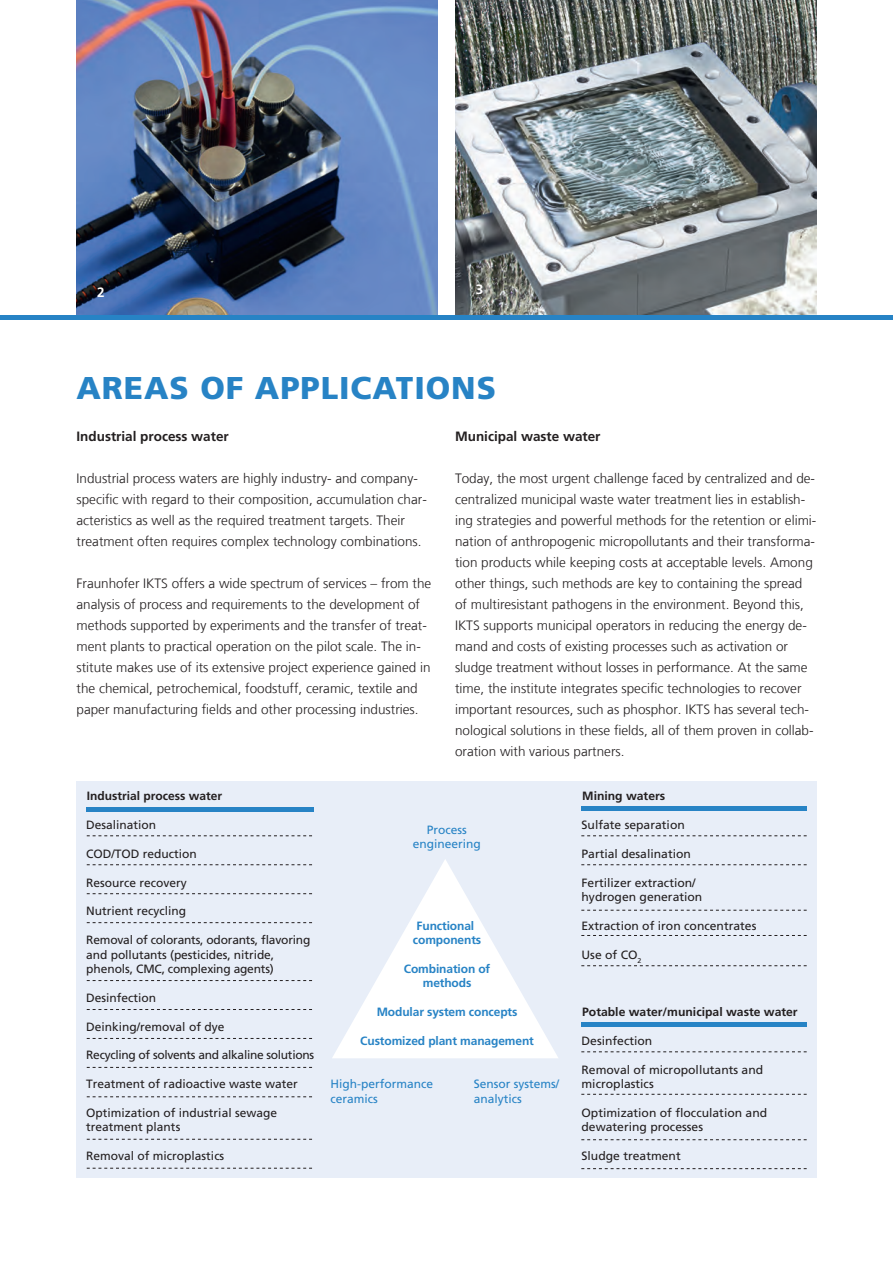
<style>
.page{position:relative;width:893px;height:1263px;background:#fff}
.page>*{position:absolute;margin:0;border:0;box-sizing:border-box;transform-origin:0 0}
.t1{font:900 31.5px "Frutiger LT Com";letter-spacing:.03em;color:#2783c5}
.t2{font:300 13.5px/21px "Frutiger LT Com";color:#231f20}
.t3{font:700 13.5px "Frutiger LT Com";color:#231f20}
.t4{font:700 13.5px "Frutiger LT Com";color:#fff}
.t5{font:12px/14.4px "Frutiger LT Com";color:#231f20}
.t6{font:700 12px/14.4px "Frutiger LT Com";letter-spacing:-.01em;color:#2783c5;text-align:center}
.t7{font:700 12px "Frutiger LT Com";color:#231f20}
.t8{font:12px/14.4px "Frutiger LT Com";color:#2783c5}
.t9{font:12px "Frutiger LT Com";letter-spacing:-.025em;color:#231f20}
</style>
<div class="page">
<img style="left:455px;top:0;width:361px;height:315px">
<div style="left:76px;top:782px;width:740px;height:396px;background:#e8eef8"></div>
<svg style="left:332px;top:859px;width:226px;height:199px"></svg>
<hr style="left:581px;top:807px;width:226px;height:4px;background:#2783c5">
<hr style="left:86px;top:807px;width:228px;height:4px;background:#2783c5">
<svg style="left:87px;top:835px;width:225px;height:1px"></svg>
<svg style="left:87px;top:864px;width:226px;height:1px"></svg>
<svg style="left:87px;top:893px;width:226px;height:1px"></svg>
<svg style="left:581px;top:835px;width:226px;height:1px"></svg>
<svg style="left:581px;top:864px;width:226px;height:1px"></svg>
<svg style="left:581px;top:910px;width:226px;height:1px"></svg>
<hr style="left:581px;top:1023px;width:226px;height:4px;background:#2783c5">
<svg style="left:581px;top:1051px;width:226px;height:1px"></svg>
<svg style="left:581px;top:1094px;width:226px;height:1px"></svg>
<svg style="left:581px;top:1139px;width:226px;height:1px"></svg>
<svg style="left:581px;top:1168px;width:226px;height:1px"></svg>
<svg style="left:87px;top:922px;width:226px;height:1px"></svg>
<svg style="left:87px;top:980px;width:226px;height:1px"></svg>
<svg style="left:87px;top:1009px;width:226px;height:1px"></svg>
<svg style="left:87px;top:1038px;width:226px;height:1px"></svg>
<svg style="left:87px;top:1067px;width:226px;height:1px"></svg>
<svg style="left:87px;top:1096px;width:225px;height:1px"></svg>
<svg style="left:87px;top:1139px;width:226px;height:1px"></svg>
<svg style="left:87px;top:1168px;width:226px;height:1px"></svg>
<svg style="left:581px;top:935px;width:226px;height:1px"></svg>
<svg style="left:581px;top:965px;width:226px;height:1px"></svg>
<img style="left:76px;top:0;width:362px;height:315px">
<hr style="left:0;top:315px;width:893px;height:4px;background:#2783c5">
<p class="t4" style="left:97px;top:284px;width:9px">2</p>
<p class="t4" style="left:476px;top:282px;width:9px">3</p>
<h1 class="t1" style="left:77px;top:369px;width:421px">AREAS OF APPLICATIONS</h1>
<p class="t3" style="left:77px;top:428px;width:154px">Industrial process water</p>
<p class="t2" style="left:77px;top:468px;width:352px">Industrial process waters are highly industry- and company&shy;specific with regard to their composition, accumulation char&shy;acteristics as well as the required treatment targets. Their treatment often requires complex technology combinations.</p>
<p class="t2" style="left:77px;top:573px;width:356px">Fraunhofer IKTS offers a wide spectrum of services – from the analysis of process and requirements to the development of methods supported by experiments and the transfer of treat&shy;ment plants to practical operation on the pilot scale. The in&shy;stitute makes use of its extensive project experience gained in the chemical, petrochemical, foodstuff, ceramic, textile and paper manufacturing fields and other processing industries.</p>
<p class="t3" style="left:455px;top:428px;width:147px">Municipal waste water</p>
<p class="t2" style="left:455px;top:468px;width:363px">Today, the most urgent challenge faced by centralized and de&shy;centralized municipal waste water treatment lies in establish&shy;ing strategies and powerful methods for the retention or elimi&shy;nation of anthropogenic micropollutants and their transforma&shy;tion products while keeping costs at acceptable levels. Among other things, such methods are key to containing the spread of multiresistant pathogens in the environment. Beyond this, IKTS supports municipal operators in reducing the energy de&shy;mand and costs of existing processes such as activation or sludge treatment without losses in performance. At the same time, the institute integrates specific technologies to recover important resources, such as phosphor. IKTS has several tech&shy;nological solutions in these fields, all of them proven in collab&shy;oration with various partners.</p>
<p class="t7" style="left:87px;top:788px;width:137px">Industrial process water</p>
<p class="t5" style="left:86px;top:818px;width:72px">Desalination</p>
<p class="t5" style="left:86px;top:846px;width:112px">COD/TOD reduction</p>
<p class="t5" style="left:86px;top:875px;width:102px">Resource recovery</p>
<p class="t5" style="left:86px;top:904px;width:102px">Nutrient recycling</p>
<p class="t5" style="left:86px;top:933px;width:226px">Removal of colorants, odorants, flavoring and pollutants (pesticides, nitride, phenols, CMC, complexing agents)</p>
<p class="t5" style="left:86px;top:990px;width:72px">Desinfection</p>
<p class="t5" style="left:86px;top:1019px;width:140px">Deinking/removal of dye</p>
<p class="t9" style="left:86px;top:1048px;width:229px">Recycling of solvents and alkaline solutions</p>
<p class="t5" style="left:86px;top:1077px;width:213px">Treatment of radioactive waste water</p>
<p class="t5" style="left:86px;top:1106px;width:192px">Optimization of industrial sewage treatment plants</p>
<p class="t5" style="left:86px;top:1149px;width:140px">Removal of microplastics</p>
<p class="t8" style="left:413px;top:822px;width:70px;text-align:center">Process engineering</p>
<p class="t6" style="left:413px;top:918px;width:70px">Functional components</p>
<p class="t6" style="left:404px;top:961px;width:88px">Combination of methods</p>
<p class="t6" style="left:377px;top:1005px;width:142px">Modular system concepts</p>
<p class="t6" style="left:360px;top:1033px;width:175px">Customized plant management</p>
<p class="t8" style="left:330px;top:1077px;width:104px">High-performance ceramics</p>
<p class="t8" style="left:474px;top:1077px;width:87px">Sensor systems/ analytics</p>
<p class="t7" style="left:582px;top:788px;width:85px">Mining waters</p>
<p class="t5" style="left:581px;top:818px;width:105px">Sulfate separation</p>
<p class="t5" style="left:581px;top:846px;width:111px">Partial desalination</p>
<p class="t5" style="left:581px;top:875px;width:122px">Fertilizer extraction/ hydrogen generation</p>
<p class="t5" style="left:581px;top:918px;width:176px">Extraction of iron concentrates</p>
<p class="t5" style="left:581px;top:947px;width:62px">Use of CO<sub>2</sub></p>
<p class="t7" style="left:582px;top:1004px;width:217px">Potable water/municipal waste water</p>
<p class="t5" style="left:581px;top:1034px;width:72px">Desinfection</p>
<p class="t5" style="left:581px;top:1062px;width:183px">Removal of micropollutants and microplastics</p>
<p class="t5" style="left:581px;top:1106px;width:187px">Optimization of flocculation and dewatering processes</p>
<p class="t5" style="left:581px;top:1149px;width:101px">Sludge treatment</p>
</div>
